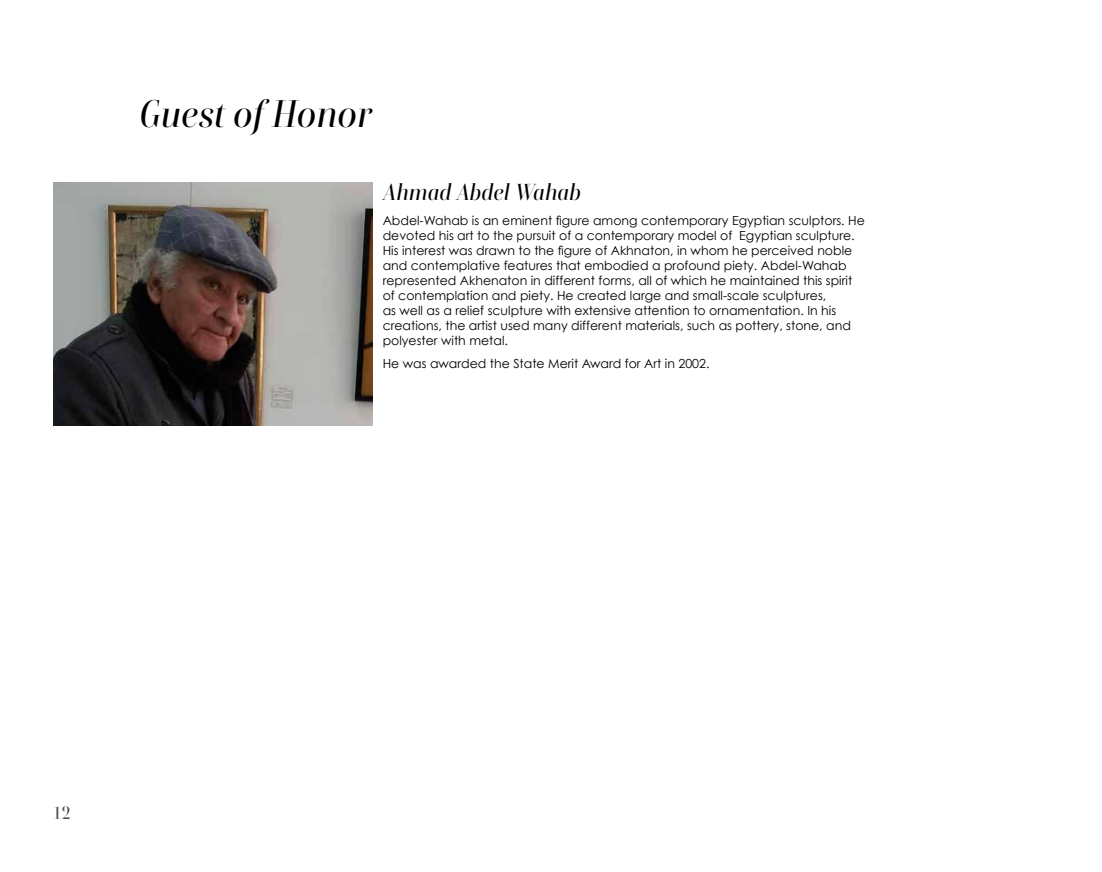
<style>
.page{position:relative;width:1102px;height:872px;background:#fff}
.page>*{position:absolute;margin:0;border:0;box-sizing:border-box;transform-origin:0 0}
.t1{font:italic 500 37.5px "Rion";color:#000}
.t2{font:italic 500 22.5px "Rion";color:#000}
.t3{font:500 17.5px "Rion";color:#4d4d4f}
.t4{font:12.5px/15px "Century Gothic";color:#000}
</style>
<div class="page">
<img style="left:53px;top:182px;width:319px;height:243px">
<h1 class="t1" style="left:140px;top:91px;width:234px">Guest of Honor</h1>
<h2 class="t2" style="left:383px;top:178px;width:200px">Ahmad Abdel Wahab</h2>
<p class="t4" style="left:383px;top:213px;width:484px">Abdel-Wahab is an eminent figure among contemporary Egyptian sculptors. He devoted his art to the pursuit of a contemporary model of Egyptian sculpture.<br>His interest was drawn to the figure of Akhnaton, in whom he perceived noble and contemplative features that embodied a profound piety. Abdel-Wahab represented Akhenaton in different forms, all of which he maintained this spirit of contemplation and piety. He created large and small-scale sculptures,<br>as well as a relief sculpture with extensive attention to ornamentation. In his creations, the artist used many different materials, such as pottery, stone, and polyester with metal.</p>
<p class="t4" style="left:383px;top:355px;width:328px">He was awarded the State Merit Award for Art in 2002.</p>
<h3 class="t3" style="left:53px;top:802px;width:19px">12</h3>
</div>
